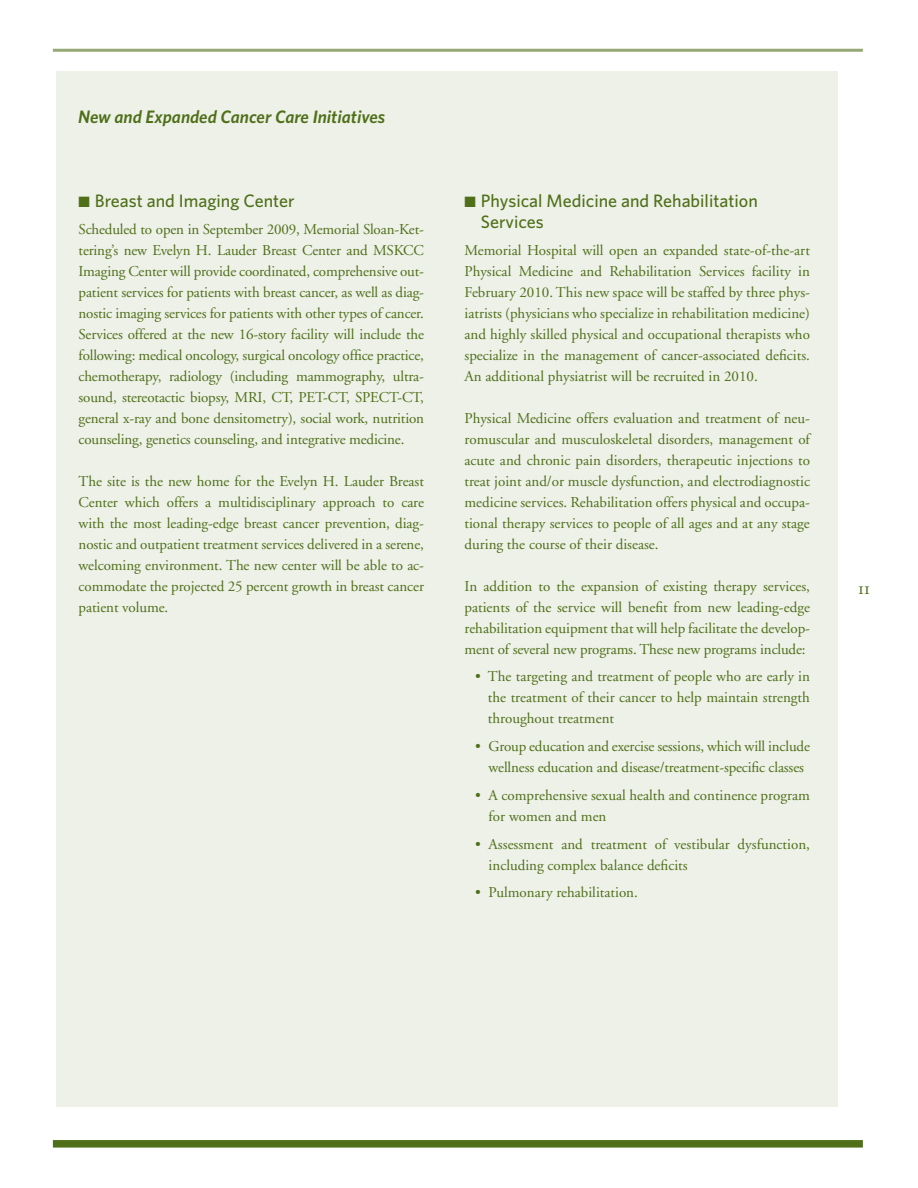
<style>
.page{position:relative;width:918px;height:1188px;background:#fff}
.page>*{position:absolute;margin:0;border:0;box-sizing:border-box;transform-origin:0 0}
.t1{font:500 18px/21px "Whitney";color:#4f6f19}
.t2{font:italic 600 18px "Whitney";color:#4f6f19}
.t3{font:18px "Adobe Garamond Regular SC";color:#4f6f19}
.t4{font:15px/21px "Adobe Garamond";color:#4f6f19;text-align:justify}
</style>
<div class="page">
<div style="left:53px;top:1140px;width:810px;height:8px;background:#4f6f19"></div>
<hr style="left:53px;top:49px;width:810px;height:3px;background:#96a875">
<div style="left:56px;top:71px;width:782px;height:1036px;background:#edf1e8"></div>
<p class="t2" style="left:78px;top:105px;width:308px">New and Expanded Cancer Care Initiatives</p>
<p class="t1" style="left:79px;top:190px;width:218px">■ Breast and Imaging Center</p>
<p class="t4" style="left:79px;top:219px;width:347px">Scheduled to open in September 2009, Memorial Sloan-Ket&shy;tering’s new Evelyn H. Lauder Breast Center and MSKCC Imaging Center will provide coordinated, comprehensive out&shy;patient services for patients with breast cancer, as well as diag&shy;nostic imaging services for patients with other types of cancer.<br>Services offered at the new 16-story facility will include the following: medical oncology, surgical oncology office practice, chemotherapy, radiology (including mammography, ultra&shy;sound, stereotactic biopsy, MRI, CT, PET-CT, SPECT-CT, general x-ray and bone densitometry), social work, nutrition counseling, genetics counseling, and integrative medicine.</p>
<p class="t4" style="left:79px;top:471px;width:347px">The site is the new home for the Evelyn H. Lauder Breast Center which offers a multidisciplinary approach to care with the most leading-edge breast cancer prevention, diag&shy;nostic and outpatient treatment services delivered in a serene, welcoming environment. The new center will be able to ac&shy;commodate the projected 25 percent growth in breast cancer patient volume.</p>
<p class="t1" style="left:481px;top:190px;width:278px;text-indent:-16px">■ Physical Medicine and Rehabilitation<br>Services</p>
<p class="t4" style="left:465px;top:240px;width:347px">Memorial Hospital will open an expanded state-of-the-art Physical Medicine and Rehabilitation Services facility in February 2010. This new space will be staffed by three phys&shy;iatrists (physicians who specialize in rehabilitation medicine) and highly skilled physical and occupational therapists who specialize in the management of cancer-associated deficits.<br>An additional physiatrist will be recruited in 2010.</p>
<p class="t4" style="left:465px;top:408px;width:347px">Physical Medicine offers evaluation and treatment of neu&shy;romuscular and musculoskeletal disorders, management of acute and chronic pain disorders, therapeutic injections to treat joint and/or muscle dysfunction, and electrodiagnostic medicine services. Rehabilitation offers physical and occupa&shy;tional therapy services to people of all ages and at any stage during the course of their disease.</p>
<p class="t4" style="left:465px;top:576px;width:347px">In addition to the expansion of existing therapy services, patients of the service will benefit from new leading-edge rehabilitation equipment that will help facilitate the develop&shy;ment of several new programs. These new programs include:</p>
<p class="t4" style="left:488px;top:666px;width:324px;text-indent:-13px">• The targeting and treatment of people who are early in the treatment of their cancer to help maintain strength throughout treatment</p>
<p class="t4" style="left:475px;top:736px;width:336px;text-align:center">• Group education and exercise sessions, which will include wellness education and disease/treatment-specific classes</p>
<p class="t4" style="left:489px;top:785px;width:323px;text-indent:-13px">• A comprehensive sexual health and continence program for women and men</p>
<p class="t4" style="left:489px;top:834px;width:323px;text-indent:-13px">• Assessment and treatment of vestibular dysfunction, including complex balance deficits</p>
<p class="t4" style="left:475px;top:882px;width:164px">• Pulmonary rehabilitation.</p>
<p class="t3" style="left:858px;top:579px;width:13px">11</p>
</div>
